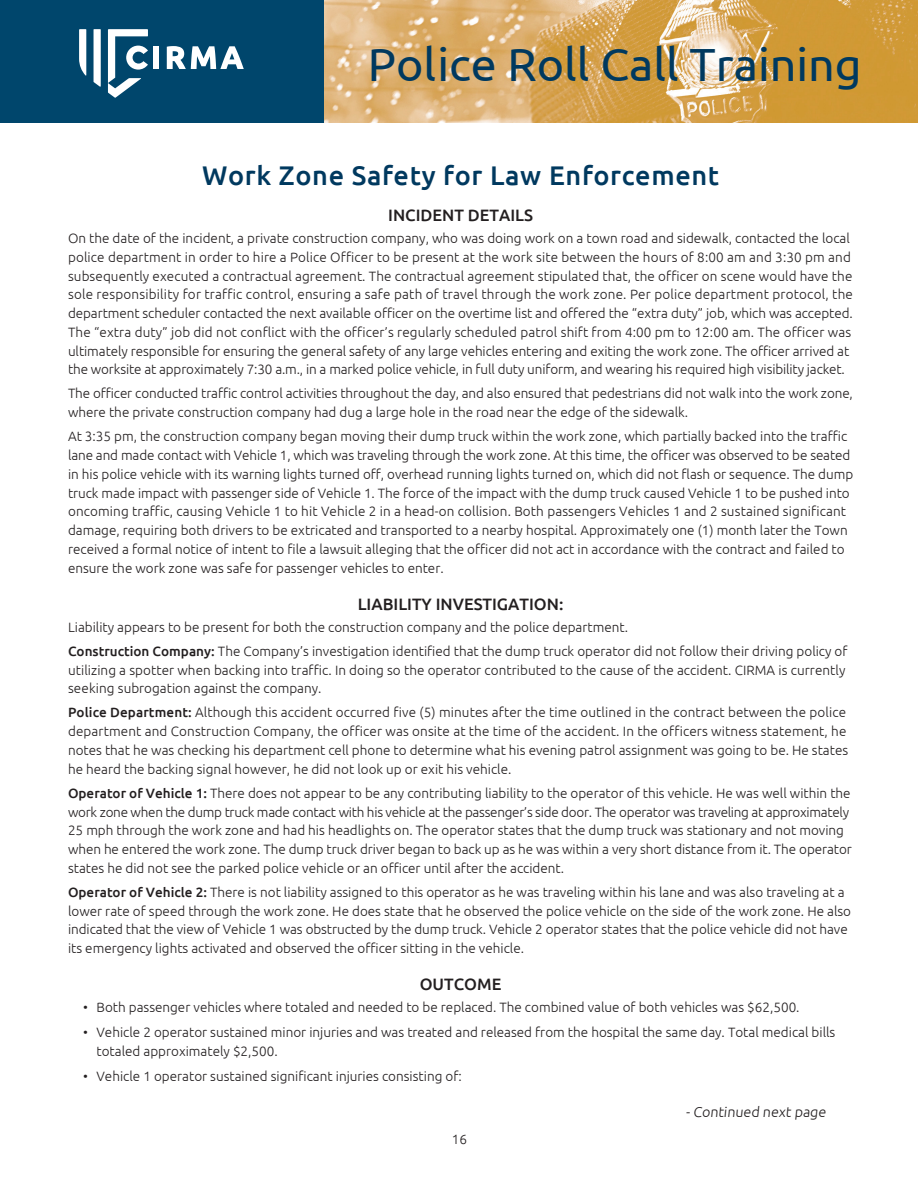
<style>
.page{position:relative;width:918px;height:1188px;background:#fff}
.page>*{position:absolute;margin:0;border:0;box-sizing:border-box;transform-origin:0 0}
.t1{font:46.5px "Ubuntu";color:#00395f}
.t2{font:500 27px "Ubuntu";letter-spacing:.025em;color:#00395f}
.t3{font:500 16.5px "Ubuntu";color:#231f20}
.t4{font:300 14.25px "Ubuntu";color:#231f20}
.t5{font:300 13.5px/18.8px "Ubuntu";color:#231f20}
.s1{font-weight:500}
</style>
<div class="page">
<img style="left:324px;top:0;width:594px;height:122px">
<div style="left:0;top:0;width:324px;height:122px;background:#00466c"></div>
<div style="left:153px;top:46px;width:6px;height:23px;background:#fff"></div>
<svg style="left:167px;top:46px;width:77px;height:23px"></svg>
<svg style="left:94px;top:29px;width:7px;height:58px"></svg>
<svg style="left:79px;top:29px;width:7px;height:47px"></svg>
<svg style="left:108px;top:29px;width:40px;height:69px"></svg>
<p class="t1" style="left:368px;top:37px;width:496px">Police Roll Call Training</p>
<p class="t2" style="left:202px;top:158px;width:519px">Work Zone Safety for Law Enforcement</p>
<p class="t3" style="left:388px;top:205px;width:146px">INCIDENT DETAILS</p>
<p class="t5" style="left:68px;top:229px;width:786px">On the date of the incident, a private construction company, who was doing work on a town road and sidewalk, contacted the local police department in order to hire a Police Officer to be present at the work site between the hours of 8:00 am and 3:30 pm and subsequently executed a contractual agreement. The contractual agreement stipulated that, the officer on scene would have the sole responsibility for traffic control, ensuring a safe path of travel through the work zone. Per police department protocol, the department scheduler contacted the next available officer on the overtime list and offered the “extra duty” job, which was accepted.<br>The “extra duty” job did not conflict with the officer’s regularly scheduled patrol shift from 4:00 pm to 12:00 am. The officer was ultimately responsible for ensuring the general safety of any large vehicles entering and exiting the work zone. The officer arrived at the worksite at approximately 7:30 a.m., in a marked police vehicle, in full duty uniform, and wearing his required high visibility jacket.</p>
<p class="t5" style="left:68px;top:384px;width:786px">The officer conducted traffic control activities throughout the day, and also ensured that pedestrians did not walk into the work zone, where the private construction company had dug a large hole in the road near the edge of the sidewalk.</p>
<p class="t5" style="left:68px;top:427px;width:787px">At 3:35 pm, the construction company began moving their dump truck within the work zone, which partially backed into the traffic lane and made contact with Vehicle 1, which was traveling through the work zone. At this time, the officer was observed to be seated in his police vehicle with its warning lights turned off, overhead running lights turned on, which did not flash or sequence. The dump truck made impact with passenger side of Vehicle 1. The force of the impact with the dump truck caused Vehicle 1 to be pushed into oncoming traffic, causing Vehicle 1 to hit Vehicle 2 in a head-on collision. Both passengers Vehicles 1 and 2 sustained significant damage, requiring both drivers to be extricated and transported to a nearby hospital. Approximately one (1) month later the Town received a formal notice of intent to file a lawsuit alleging that the officer did not act in accordance with the contract and failed to ensure the work zone was safe for passenger vehicles to enter.</p>
<p class="t3" style="left:358px;top:593px;width:207px">LIABILITY INVESTIGATION:</p>
<p class="t5" style="left:68px;top:617px;width:562px">Liability appears to be present for both the construction company and the police department.</p>
<p class="t5" style="left:68px;top:641px;width:781px"><span class="s1">Construction Company:</span> The Company’s investigation identified that the dump truck operator did not follow their driving policy of utilizing a spotter when backing into traffic. In doing so the operator contributed to the cause of the accident. CIRMA is currently seeking subrogation against the company.</p>
<p class="t5" style="left:68px;top:703px;width:782px"><span class="s1">Police Department:</span> Although this accident occurred five (5) minutes after the time outlined in the contract between the police department and Construction Company, the officer was onsite at the time of the accident. In the officers witness statement, he notes that he was checking his department cell phone to determine what his evening patrol assignment was going to be. He states he heard the backing signal however, he did not look up or exit his vehicle.</p>
<p class="t5" style="left:68px;top:783px;width:785px"><span class="s1">Operator of Vehicle 1:</span> There does not appear to be any contributing liability to the operator of this vehicle. He was well within the work zone when the dump truck made contact with his vehicle at the passenger’s side door. The operator was traveling at approximately 25 mph through the work zone and had his headlights on. The operator states that the dump truck was stationary and not moving when he entered the work zone. The dump truck driver began to back up as he was within a very short distance from it. The operator states he did not see the parked police vehicle or an officer until after the accident.</p>
<p class="t5" style="left:68px;top:882px;width:785px"><span class="s1">Operator of Vehicle 2:</span> There is not liability assigned to this operator as he was traveling within his lane and was also traveling at a lower rate of speed through the work zone. He does state that he observed the police vehicle on the side of the work zone. He also indicated that the view of Vehicle 1 was obstructed by the dump truck. Vehicle 2 operator states that the police vehicle did not have its emergency lights activated and observed the officer sitting in the vehicle.</p>
<p class="t3" style="left:420px;top:974px;width:83px">OUTCOME</p>
<p class="t5" style="left:83px;top:998px;width:718px">• Both passenger vehicles where totaled and needed to be replaced. The combined value of both vehicles was $62,500.</p>
<p class="t5" style="left:97px;top:1023px;width:740px;text-indent:-14px">• Vehicle 2 operator sustained minor injuries and was treated and released from the hospital the same day. Total medical bills totaled approximately $2,500.</p>
<p class="t5" style="left:83px;top:1067px;width:380px">• Vehicle 1 operator sustained significant injuries consisting of:</p>
<p class="t4" style="left:686px;top:1103px;width:143px">- Continued next page</p>
<p class="t5" style="left:452px;top:1130px;width:17px">16</p>
</div>
